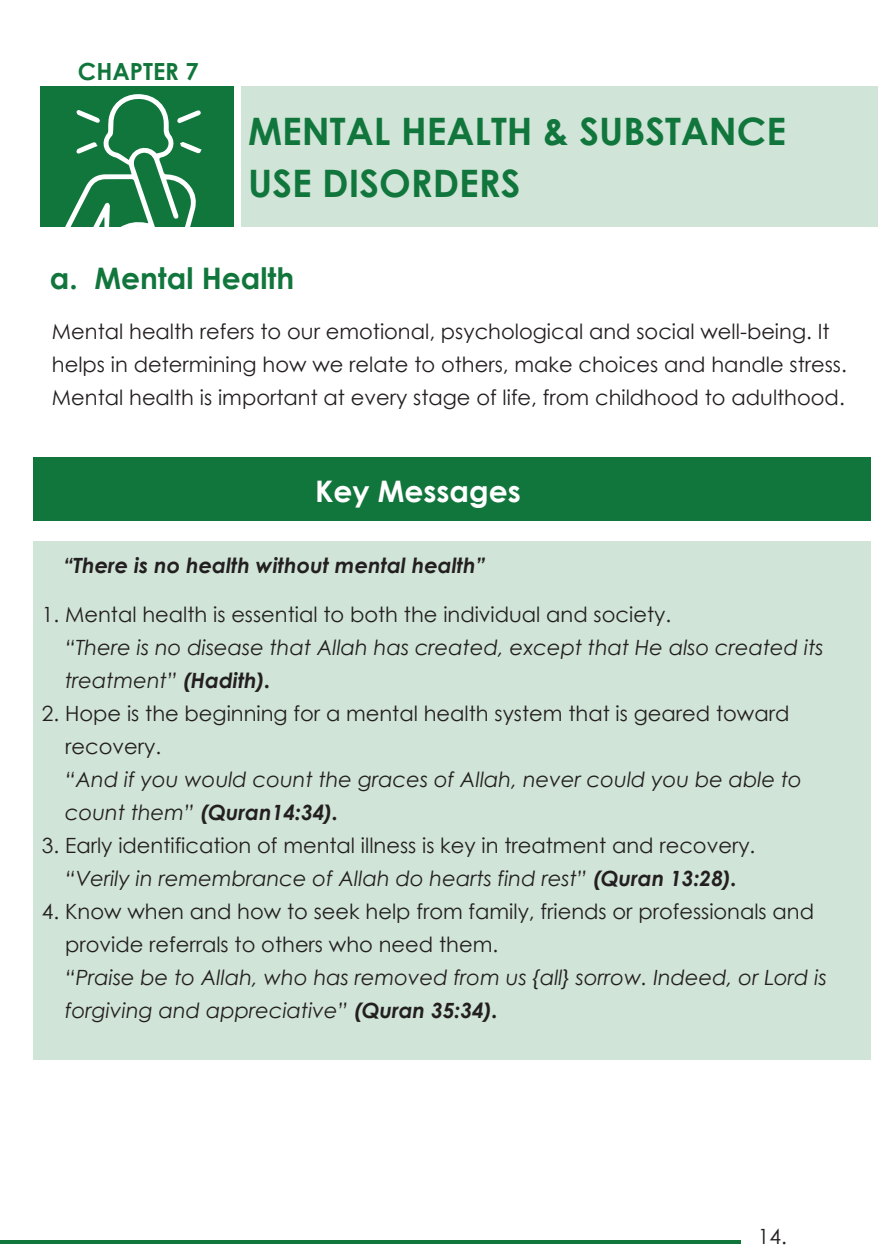
<style>
.page{position:relative;width:893px;height:1259px;background:#fff}
.page>*{position:absolute;margin:0;border:0;box-sizing:border-box;transform-origin:0 0}
.t1{font:700 37.8px/52.8px "Century Gothic";color:#11763c}
.t2{font:700 29.7px "Century Gothic";color:#11763c}
.t3{font:700 29.7px "Century Gothic";color:#fff}
.t4{font:700 23.7px "Century Gothic";color:#11763c}
.t5{font:21px/33px "Century Gothic";color:#231f20}
.t6{font:italic 21px/33px "Century Gothic";color:#231f20}
.t7{font:italic 700 21px "Century Gothic";color:#231f20}
.s1{font-weight:700}
.s2{font-style:italic}
.s3{font-weight:700;font-style:italic}
</style>
<div class="page">
<div style="left:33px;top:541px;width:837px;height:518px;background:#d0e4d8"></div>
<div style="left:241px;top:86px;width:636px;height:140px;background:#d0e4d8"></div>
<div style="left:40px;top:86px;width:193px;height:140px;background:#11763c"></div>
<div style="left:33px;top:458px;width:837px;height:63px;background:#11763c"></div>
<svg style="left:65px;top:94px;width:137px;height:132px"></svg>
<hr style="left:0;top:1240px;width:740px;height:4px;background:#11763c">
<p class="t4" style="left:78px;top:53px;width:122px">CHAPTER 7</p>
<h1 class="t1" style="left:248px;top:103px;width:539px">MENTAL HEALTH &amp; SUBSTANCE<br>USE DISORDERS</h1>
<h2 class="t2" style="left:50px;top:256px;width:246px">a. Mental Health</h2>
<p class="t5" style="left:52px;top:315px;width:796px">Mental health refers to our emotional, psychological and social well-being. It helps in determining how we relate to others, make choices and handle stress.<br>Mental health is important at every stage of life, from childhood to adulthood.</p>
<h2 class="t3" style="left:315px;top:468px;width:207px">Key Messages</h2>
<p class="t7" style="left:63px;top:549px;width:424px">“There is no health without mental health”</p>
<p class="t5" style="left:42px;top:597px;width:631px">1. Mental health is essential to both the individual and society.</p>
<p class="t6" style="left:65px;top:630px;width:760px">“There is no disease that Allah has created, except that He also created its treatment” <span class="s1">(Hadith).</span></p>
<p class="t5" style="left:65px;top:696px;width:726px;text-indent:-23px">2. Hope is the beginning for a mental health system that is geared toward recovery.</p>
<p class="t6" style="left:65px;top:762px;width:738px">“And if you would count the graces of Allah, never could you be able to count them” <span class="s1">(Quran14:34).</span></p>
<p class="t5" style="left:42px;top:828px;width:715px;text-align:center">3. Early identification of mental illness is key in treatment and recovery. <span class="s2">“Verily in remembrance of Allah do hearts find rest”</span> <span class="s3">(Quran 13:28).</span></p>
<p class="t5" style="left:65px;top:894px;width:750px;text-indent:-23px">4. Know when and how to seek help from family, friends or professionals and provide referrals to others who need them.</p>
<p class="t6" style="left:65px;top:960px;width:763px">“Praise be to Allah, who has removed from us {all} sorrow. Indeed, or Lord is forgiving and appreciative” <span class="s1">(Quran 35:34).</span></p>
<p class="t5" style="left:758px;top:1219px;width:31px">14.</p>
</div>
